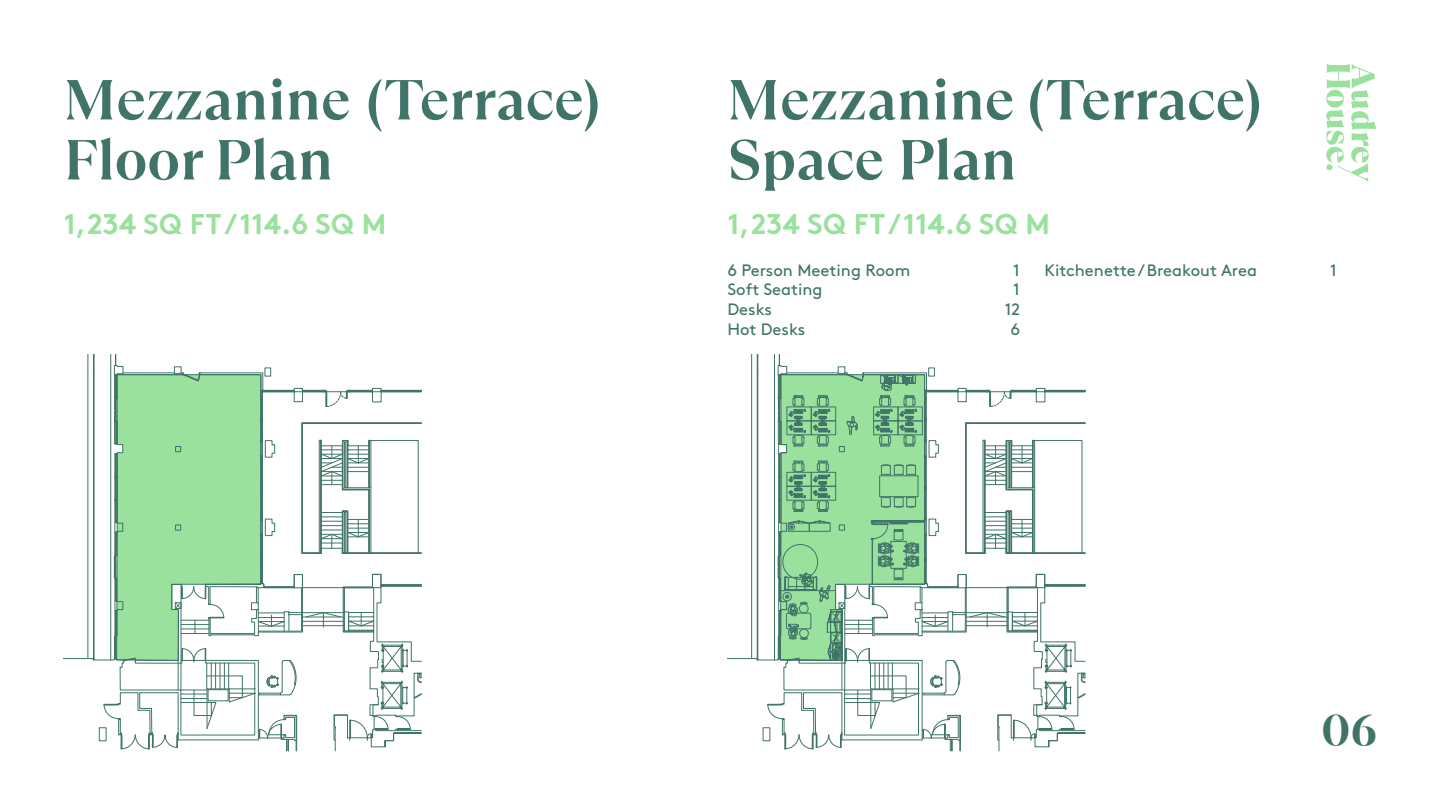
<style>
.page{position:relative;width:1440px;height:810px;background:#fff}
.page>*{position:absolute;margin:0;border:0;box-sizing:border-box;transform-origin:0 0}
.t1{font:700 56.25px/60px "TT Ramillas Trl";color:#407468}
.t2{font:700 45px "TT Ramillas Trl";color:#407468}
.t3{font:700 28.5px "Brown";letter-spacing:.005em;color:#9ae19d}
.t4{font:16.5px "Brown";color:#407468}
</style>
<div class="page">
<svg style="left:1326px;top:64px;width:50px;height:118px"></svg>
<svg style="left:728px;top:355px;width:358px;height:396px"></svg>
<div style="left:872px;top:539px;width:1px;height:45px;border:1px solid #407468"></div>
<svg style="left:64px;top:355px;width:358px;height:396px"></svg>
<hr style="left:181px;top:660px;width:1px;height:30px;background:#407468">
<hr style="left:178px;top:660px;width:1px;height:30px;background:#407468">
<h1 class="t1" style="left:64px;top:70px;width:539px">Mezzanine (Terrace)<br>Floor Plan</h1>
<h1 class="t1" style="left:728px;top:70px;width:537px">Mezzanine (Terrace)<br>Space Plan</h1>
<h3 class="t3" style="left:64px;top:201px;width:324px">1,234 SQ FT / 114.6 SQ M</h3>
<h3 class="t3" style="left:727px;top:201px;width:324px">1,234 SQ FT / 114.6 SQ M</h3>
<p class="t4" style="left:728px;top:257px;width:184px">6 Person Meeting Room</p>
<p class="t4" style="left:1013px;top:257px;width:8px">1</p>
<p class="t4" style="left:728px;top:277px;width:97px">Soft Seating</p>
<p class="t4" style="left:1013px;top:277px;width:8px">1</p>
<p class="t4" style="left:728px;top:297px;width:46px">Desks</p>
<p class="t4" style="left:1005px;top:297px;width:17px">12</p>
<p class="t4" style="left:728px;top:317px;width:79px">Hot Desks</p>
<p class="t4" style="left:1010px;top:317px;width:11px">6</p>
<p class="t4" style="left:1044px;top:257px;width:214px">Kitchenette / Breakout Area</p>
<p class="t4" style="left:1330px;top:257px;width:8px">1</p>
<h2 class="t2" style="left:1321px;top:703px;width:57px">06</h2>
</div>
